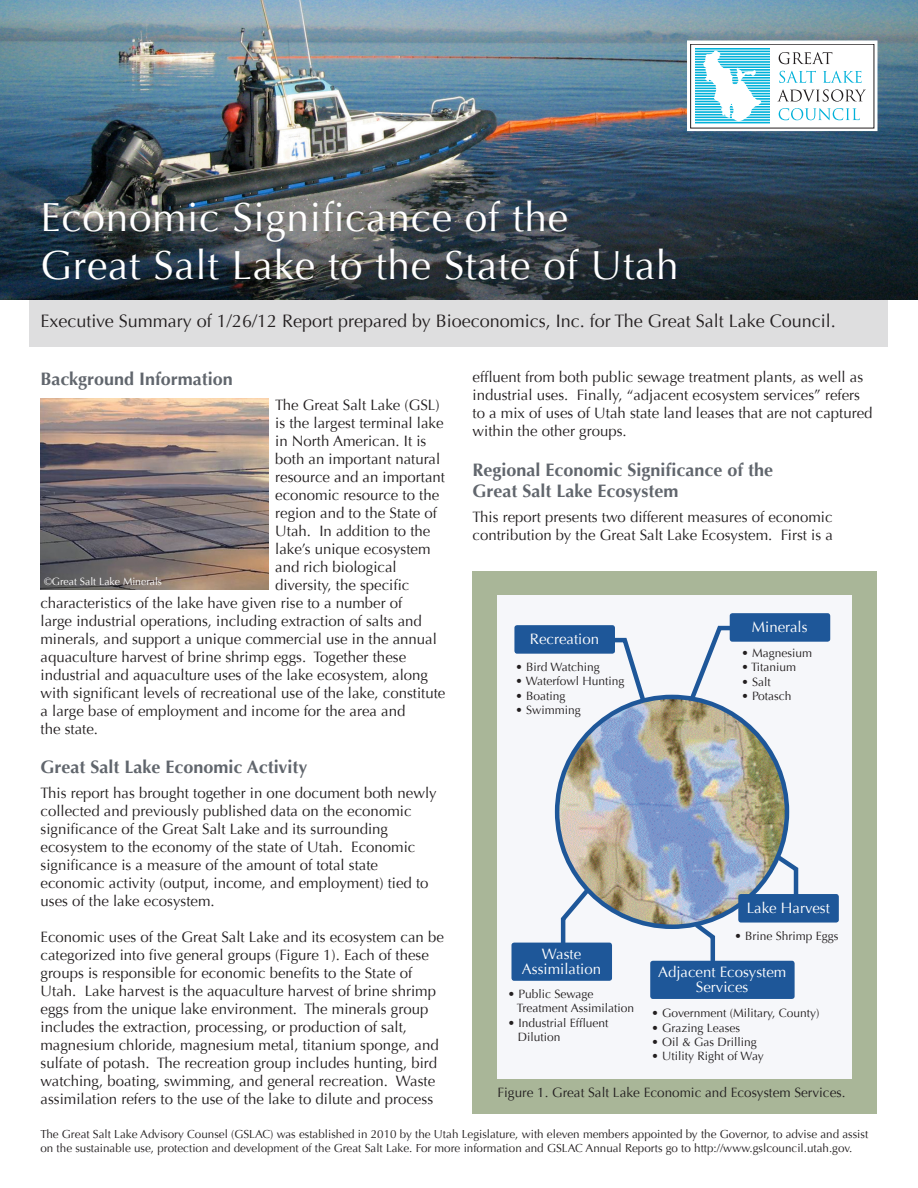
<style>
.page{position:relative;width:918px;height:1188px;background:#fff}
.page>*{position:absolute;margin:0;border:0;box-sizing:border-box;transform-origin:0 0}
.t1{font:40.5px "Optima";letter-spacing:.02em;color:#fff}
.t2{font:700 18px/21.6px "Optima";color:#61666d}
.t3{font:18px "Optima";color:#231f20}
.t4{font:15px/18px "Optima";color:#231f20}
.t5{font:15px/15px "Optima";color:#fff;text-align:center}
.t6{font:13.5px "Optima";color:#231f20}
.t7{font:12px "Optima";color:#231f20}
.t8{font:11.7px/14px "Optima";color:#231f20}
.t9{font:10.5px "Optima";color:#fff}
</style>
<div class="page">
<div style="left:472px;top:571px;width:406px;height:543px;background:#a9b698"></div>
<div style="left:497px;top:595px;width:355px;height:484px;background:#f6f7fa"></div>
<img style="left:557px;top:697px;width:230px;height:230px;border-radius:115px">
<div style="left:514px;top:625px;width:101px;height:29px;background:#1e5799;border-radius:3px"></div>
<div style="left:738px;top:894px;width:101px;height:29px;background:#1e5799;border-radius:3px"></div>
<div style="left:511px;top:943px;width:101px;height:38px;background:#1e5799;border-radius:3px"></div>
<div style="left:650px;top:961px;width:145px;height:38px;background:#1e5799;border-radius:3px"></div>
<div style="left:730px;top:613px;width:100px;height:29px;background:#1e5799;border-radius:3px"></div>
<svg style="left:608px;top:637px;width:41px;height:70px"></svg>
<svg style="left:686px;top:624px;width:54px;height:82px"></svg>
<svg style="left:559px;top:884px;width:35px;height:59px"></svg>
<svg style="left:772px;top:851px;width:27px;height:43px"></svg>
<svg style="left:690px;top:919px;width:27px;height:42px"></svg>
<div style="left:29px;top:297px;width:858px;height:49px;background:#dededf"></div>
<img style="left:0;top:0;width:918px;height:299px">
<div style="left:688px;top:41px;width:189px;height:89px;background:#fff"></div>
<svg style="left:695px;top:48px;width:74px;height:76px"></svg>
<svg style="left:779px;top:52px;width:53px;height:12px"></svg>
<svg style="left:779px;top:71px;width:37px;height:12px"></svg>
<svg style="left:823px;top:71px;width:39px;height:12px"></svg>
<svg style="left:777px;top:89px;width:89px;height:13px"></svg>
<svg style="left:779px;top:108px;width:81px;height:12px"></svg>
<hr style="left:688px;top:50px;width:86px;height:1px;background:#fff">
<hr style="left:688px;top:52px;width:86px;height:1px;background:#fff">
<hr style="left:688px;top:55px;width:86px;height:1px;background:#fff">
<hr style="left:688px;top:58px;width:86px;height:1px;background:#fff">
<hr style="left:688px;top:60px;width:86px;height:1px;background:#fff">
<hr style="left:688px;top:63px;width:86px;height:1px;background:#fff">
<hr style="left:688px;top:66px;width:86px;height:1px;background:#fff">
<hr style="left:688px;top:68px;width:86px;height:1px;background:#fff">
<hr style="left:688px;top:71px;width:86px;height:1px;background:#fff">
<hr style="left:688px;top:74px;width:86px;height:1px;background:#fff">
<hr style="left:688px;top:76px;width:86px;height:1px;background:#fff">
<hr style="left:688px;top:79px;width:86px;height:1px;background:#fff">
<hr style="left:688px;top:81px;width:86px;height:1px;background:#fff">
<hr style="left:688px;top:84px;width:86px;height:1px;background:#fff">
<hr style="left:688px;top:87px;width:86px;height:1px;background:#fff">
<hr style="left:688px;top:89px;width:86px;height:1px;background:#fff">
<hr style="left:688px;top:92px;width:86px;height:1px;background:#fff">
<hr style="left:688px;top:95px;width:86px;height:1px;background:#fff">
<hr style="left:688px;top:97px;width:86px;height:1px;background:#fff">
<hr style="left:688px;top:100px;width:86px;height:1px;background:#fff">
<hr style="left:688px;top:103px;width:86px;height:1px;background:#fff">
<hr style="left:688px;top:105px;width:86px;height:1px;background:#fff">
<hr style="left:688px;top:108px;width:86px;height:1px;background:#fff">
<hr style="left:688px;top:110px;width:86px;height:1px;background:#fff">
<hr style="left:688px;top:113px;width:86px;height:1px;background:#fff">
<hr style="left:688px;top:116px;width:86px;height:1px;background:#fff">
<hr style="left:688px;top:118px;width:86px;height:1px;background:#fff">
<hr style="left:688px;top:121px;width:86px;height:1px;background:#fff">
<svg style="left:703px;top:50px;width:58px;height:72px"></svg>
<div style="left:687px;top:41px;width:191px;height:90px;border:2px solid #fff"></div>
<img style="left:41px;top:398px;width:228px;height:191px">
<p class="t1" style="left:40px;top:193px;width:529px">Economic Significance of the</p>
<p class="t1" style="left:40px;top:242px;width:640px">Great Salt Lake to the State of Utah</p>
<p class="t3" style="left:40px;top:311px;width:797px">Executive Summary of 1/26/12 Report prepared by Bioeconomics, Inc. for The Great Salt Lake Council.</p>
<p class="t2" style="left:40px;top:368px;width:194px">Background Information</p>
<p class="t4" style="left:275px;top:396px;width:166px">The Great Salt Lake (GSL)</p>
<p class="t4" style="left:275px;top:414px;width:170px">is the largest terminal lake</p>
<p class="t4" style="left:275px;top:432px;width:153px">in North American. It is</p>
<p class="t4" style="left:275px;top:450px;width:166px">both an important natural</p>
<p class="t4" style="left:275px;top:468px;width:171px">resource and an important</p>
<p class="t4" style="left:275px;top:486px;width:166px">economic resource to the</p>
<p class="t4" style="left:275px;top:504px;width:163px">region and to the State of</p>
<p class="t4" style="left:275px;top:522px;width:157px">Utah. In addition to the</p>
<p class="t4" style="left:275px;top:540px;width:157px">lake’s unique ecosystem</p>
<p class="t4" style="left:275px;top:558px;width:123px">and rich biological</p>
<p class="t4" style="left:275px;top:576px;width:136px">diversity, the specific</p>
<p class="t4" style="left:40px;top:594px;width:363px">characteristics of the lake have given rise to a number of</p>
<p class="t4" style="left:40px;top:612px;width:383px">large industrial operations, including extraction of salts and</p>
<p class="t4" style="left:40px;top:630px;width:398px">minerals, and support a unique commercial use in the annual</p>
<p class="t4" style="left:40px;top:648px;width:367px">aquaculture harvest of brine shrimp eggs. Together these</p>
<p class="t4" style="left:40px;top:666px;width:389px">industrial and aquaculture uses of the lake ecosystem, along</p>
<p class="t4" style="left:40px;top:684px;width:406px">with significant levels of recreational use of the lake, constitute</p>
<p class="t4" style="left:40px;top:702px;width:366px">a large base of employment and income for the area and</p>
<p class="t4" style="left:40px;top:720px;width:59px">the state.</p>
<p class="t2" style="left:40px;top:757px;width:269px">Great Salt Lake Economic Activity</p>
<p class="t4" style="left:40px;top:784px;width:398px">This report has brought together in one document both newly collected and previously published data on the economic significance of the Great Salt Lake and its surrounding ecosystem to the economy of the state of Utah. Economic significance is a measure of the amount of total state economic activity (output, income, and employment) tied to uses of the lake ecosystem.</p>
<p class="t4" style="left:40px;top:928px;width:405px">Economic uses of the Great Salt Lake and its ecosystem can be categorized into five general groups (Figure 1). Each of these groups is responsible for economic benefits to the State of Utah. Lake harvest is the aquaculture harvest of brine shrimp eggs from the unique lake environment. The minerals group includes the extraction, processing, or production of salt, magnesium chloride, magnesium metal, titanium sponge, and sulfate of potash. The recreation group includes hunting, bird watching, boating, swimming, and general recreation. Waste assimilation refers to the use of the lake to dilute and process</p>
<p class="t9" style="left:44px;top:576px;width:120px">©Great Salt Lake Minerals</p>
<p class="t4" style="left:472px;top:368px;width:402px">effluent from both public sewage treatment plants, as well as industrial uses. Finally, “adjacent ecosystem services” refers to a mix of uses of Utah state land leases that are not captured within the other groups.</p>
<p class="t2" style="left:472px;top:459px;width:302px">Regional Economic Significance of the<br>Great Salt Lake Ecosystem</p>
<p class="t4" style="left:472px;top:508px;width:362px">This report presents two different measures of economic contribution by the Great Salt Lake Ecosystem. First is a</p>
<p class="t5" style="left:530px;top:632px;width:71px">Recreation</p>
<p class="t7" style="left:516px;top:660px;width:86px">• Bird Watching</p>
<p class="t7" style="left:516px;top:674px;width:110px">• Waterfowl Hunting</p>
<p class="t7" style="left:516px;top:689px;width:51px">• Boating</p>
<p class="t7" style="left:516px;top:703px;width:67px">• Swimming</p>
<p class="t5" style="left:752px;top:620px;width:57px">Minerals</p>
<p class="t7" style="left:741px;top:646px;width:72px">• Magnesium</p>
<p class="t7" style="left:741px;top:660px;width:56px">• Titanium</p>
<p class="t7" style="left:741px;top:675px;width:31px">• Salt</p>
<p class="t7" style="left:741px;top:689px;width:51px">• Potasch</p>
<p class="t5" style="left:522px;top:947px;width:81px">Waste<br>Assimilation</p>
<p class="t7" style="left:508px;top:987px;width:87px">• Public Sewage</p>
<p class="t7" style="left:517px;top:1001px;width:119px">Treatment Assimilation</p>
<p class="t7" style="left:508px;top:1016px;width:102px">• Industrial Effluent</p>
<p class="t7" style="left:518px;top:1030px;width:44px">Dilution</p>
<p class="t5" style="left:747px;top:901px;width:85px">Lake Harvest</p>
<p class="t7" style="left:735px;top:929px;width:105px">• Brine Shrimp Eggs</p>
<p class="t5" style="left:658px;top:965px;width:130px">Adjacent Ecosystem</p>
<p class="t5" style="left:696px;top:980px;width:54px">Services</p>
<p class="t7" style="left:652px;top:1006px;width:169px">• Government (Military, County)</p>
<p class="t7" style="left:652px;top:1021px;width:90px">• Grazing Leases</p>
<p class="t7" style="left:652px;top:1035px;width:107px">• Oil &amp; Gas Drilling</p>
<p class="t7" style="left:652px;top:1049px;width:114px">• Utility Right of Way</p>
<p class="t6" style="left:498px;top:1084px;width:349px">Figure 1. Great Salt Lake Economic and Ecosystem Services.</p>
<p class="t8" style="left:40px;top:1128px;width:829px">The Great Salt Lake Advisory Counsel (GSLAC) was established in 2010 by the Utah Legislature, with eleven members appointed by the Governor, to advise and assist on the sustainable use, protection and development of the Great Salt Lake. For more information and GSLAC Annual Reports go to http://www.gslcouncil.utah.gov.</p>
</div>
